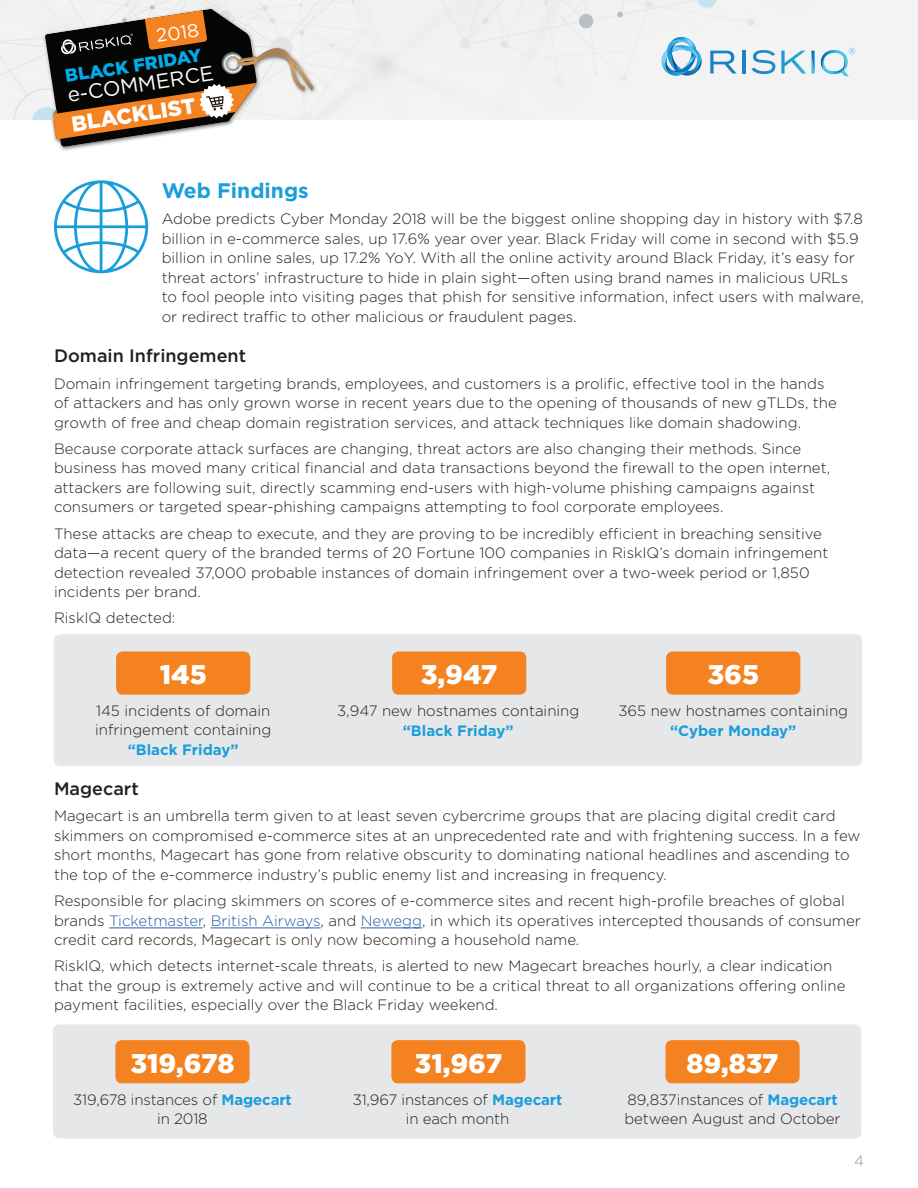
<style>
.page{position:relative;width:918px;height:1188px;background:#fff}
.page>*{position:absolute;margin:0;border:0;box-sizing:border-box;transform-origin:0 0}
.t1{font:900 27px "Gotham HTF";color:#fff}
.t2{font:900 21.6px "Gotham HTF";color:#fff}
.t3{font:700 21px "Gotham HTF";color:#199eda}
.t4{font:20.7px "Gotham HTF";color:#fff}
.t5{font:18.75px "Gotham HTF";color:#fff}
.t6{font:500 18px "Gotham HTF";color:#231f20}
.t7{font:900 18px "Gotham HTF";color:#00abe7}
.t8{font:300 15px/19.5px "Gotham HTF";color:#231f20}
.t9{font:300 15px/19.5px "Gotham";color:#231f20}
.t10{font:700 15px "Gotham HTF";color:#199eda}
.t11{font:300 15px "Gotham";color:#939598}
.s1{font-family:"Gotham"}
.s2{font-weight:700;color:#199eda}
.s3{color:#245eac}
.s4{font-family:"Gotham HTF"}
</style>
<div class="page">
<div style="left:0;top:0;width:918px;height:119px;background:#f3f3f3"></div>
<svg style="left:659px;top:34px;width:43px;height:42px"></svg>
<svg style="left:751px;top:49px;width:24px;height:25px"></svg>
<svg style="left:710px;top:50px;width:27px;height:24px"></svg>
<hr style="left:742px;top:51px;width:4px;height:23px;background:#1b82c5">
<svg style="left:781px;top:47px;width:74px;height:29px"></svg>
<img style="left:811px;top:51px;width:4px;height:23px">
<div style="left:42px;top:6px;width:276px;height:146px;background:#231f20;opacity:.45"></div>
<svg style="left:44px;top:8px;width:270px;height:139px"></svg>
<svg style="left:54px;top:180px;width:94px;height:93px"></svg>
<div style="left:54px;top:634px;width:808px;height:132px;background:#e6e7e9;border-radius:7px"></div>
<div style="left:117px;top:652px;width:133px;height:42px;background:#f58220;border-radius:6px"></div>
<div style="left:116px;top:651px;width:134px;height:44px;border:1px solid #f58220;border-radius:6px"></div>
<div style="left:393px;top:652px;width:133px;height:42px;background:#f58220;border-radius:6px"></div>
<div style="left:392px;top:651px;width:134px;height:44px;border:1px solid #f58220;border-radius:6px"></div>
<div style="left:667px;top:652px;width:133px;height:42px;background:#f58220;border-radius:6px"></div>
<div style="left:666px;top:651px;width:134px;height:44px;border:1px solid #f58220;border-radius:6px"></div>
<hr style="left:109px;top:928px;width:94px;height:1px;background:#245eac">
<hr style="left:211px;top:928px;width:110px;height:1px;background:#245eac">
<hr style="left:361px;top:928px;width:61px;height:1px;background:#245eac">
<div style="left:53px;top:1024px;width:808px;height:114px;background:#e6e7e9;border-radius:7px"></div>
<div style="left:116px;top:1041px;width:133px;height:42px;background:#f58220;border-radius:6px"></div>
<div style="left:115px;top:1040px;width:135px;height:43px;border:1px solid #f58220;border-radius:6px"></div>
<div style="left:392px;top:1041px;width:133px;height:42px;background:#f58220;border-radius:6px"></div>
<div style="left:391px;top:1040px;width:135px;height:43px;border:1px solid #f58220;border-radius:6px"></div>
<div style="left:666px;top:1041px;width:133px;height:42px;background:#f58220;border-radius:6px"></div>
<div style="left:665px;top:1040px;width:135px;height:43px;border:1px solid #f58220;border-radius:6px"></div>
<p class="t5" style="left:155px;top:26px;width:45px;rotate:-9deg">2018</p>
<p class="t7" style="left:64px;top:66px;width:139px;rotate:-9deg">BLACK FRIDAY</p>
<h3 class="t4" style="left:66px;top:84px;width:149px;rotate:-9deg">e-COMMERCE</h3>
<h2 class="t2" style="left:70px;top:112px;width:126px;rotate:-9deg">BLACKLIST</h2>
<h3 class="t3" style="left:162px;top:178px;width:149px">Web Findings</h3>
<p class="t8" style="left:162px;top:209px;width:704px">Adobe predicts Cyber Monday 2018 will be the biggest online shopping day in history with $7.8 billion in e-commerce sales, up 17.6% year over year. Black Friday will come in second with $5.9 billion in online sales, up 17.2% YoY. With all the online activity around Black Friday, it’s easy for threat actors’ infrastructure to hide in plain sight—often using brand names in malicious URLs to fool people into visiting pages that phish for sensitive information, infect users with malware, or redirect traffic to other malicious or fraudulent pages.</p>
<p class="t6" style="left:54px;top:346px;width:194px">Domain Infringement</p>
<p class="t9" style="left:54px;top:373px;width:784px">Domain infringement targeting brands, employees, and customers is a prolific, effective tool in the hands of attackers and has only grown worse in recent years due to the opening of thousands of new gTLDs, the growth of free and cheap domain registration services, and attack techniques like domain shadowing.</p>
<p class="t9" style="left:54px;top:439px;width:778px">Because corporate attack surfaces are changing, threat actors are also changing their methods. Since business has moved many critical financial and data transactions beyond the firewall to the open internet, attackers are following suit, directly scamming end-users with high-volume phishing campaigns against consumers or targeted spear-phishing campaigns attempting to fool corporate employees.</p>
<p class="t9" style="left:54px;top:523px;width:776px">These attacks are cheap to execute, and they are proving to be incredibly efficient in breaching sensitive data—a recent query of the branded terms of 20 Fortune 100 companies in RiskIQ’s domain infringement detection revealed 37,000 probable instances of domain infringement over a two-week period or 1,850 incidents per brand.</p>
<p class="t9" style="left:54px;top:608px;width:123px">RiskIQ detected:</p>
<h1 class="t1" style="left:160px;top:659px;width:49px">145</h1>
<h1 class="t1" style="left:421px;top:659px;width:78px">3,947</h1>
<h1 class="t1" style="left:707px;top:659px;width:53px">365</h1>
<p class="t8" style="left:95px;top:701px;width:178px">145 incidents of domain infringement containing</p>
<p class="t10" style="left:128px;top:741px;width:112px">“Black Friday”</p>
<p class="t8" style="left:337px;top:701px;width:244px;text-align:center"><span class="s1">3,947</span> new hostnames containing <span class="s2">“Black Friday”</span></p>
<p class="t8" style="left:618px;top:701px;width:231px">365 new hostnames containing</p>
<p class="t10" style="left:670px;top:722px;width:128px">“Cyber Monday”</p>
<p class="t6" style="left:54px;top:779px;width:86px">Magecart</p>
<p class="t8" style="left:54px;top:806px;width:808px">Magecart is an umbrella term given to at least seven cybercrime groups that are placing digital credit card skimmers on compromised e-commerce sites at an unprecedented rate and with frightening success. In a few short months, Magecart has gone from relative obscurity to dominating national headlines and ascending to the top of the e-commerce industry’s public enemy list and increasing in frequency.</p>
<p class="t8" style="left:54px;top:891px;width:808px">Responsible for placing skimmers on scores of e-commerce sites and recent high-profile breaches of global brands <span class="s3">Ticketmaster</span>, <span class="s3">British Airways</span>, and <span class="s3">Newegg</span>, in which its operatives intercepted thousands of consumer credit card records, Magecart is only now becoming a household name.</p>
<p class="t8" style="left:54px;top:956px;width:793px">RiskIQ, which detects internet-scale threats, is alerted to new Magecart breaches hourly, a clear indication that the group is extremely active and will continue to be a critical threat to all organizations offering online payment facilities, especially over the Black Friday weekend.</p>
<h1 class="t1" style="left:130px;top:1048px;width:106px">319,678</h1>
<h1 class="t1" style="left:415px;top:1048px;width:89px">31,967</h1>
<h1 class="t1" style="left:687px;top:1048px;width:93px">89,837</h1>
<p class="t9" style="left:73px;top:1089px;width:220px;text-align:center">319,678 instances of <span class="s2">Magecart </span>in 2018</p>
<p class="t9" style="left:353px;top:1089px;width:211px;text-align:center"><span class="s4">31,967</span> instances of <span class="s2">Magecart </span>in each month</p>
<p class="t9" style="left:625px;top:1089px;width:218px"><span class="s4">89,837</span>instances of <span class="s2">Magecart </span>between August and October</p>
<p class="t11" style="left:854px;top:1153px;width:11px">4</p>
</div>
